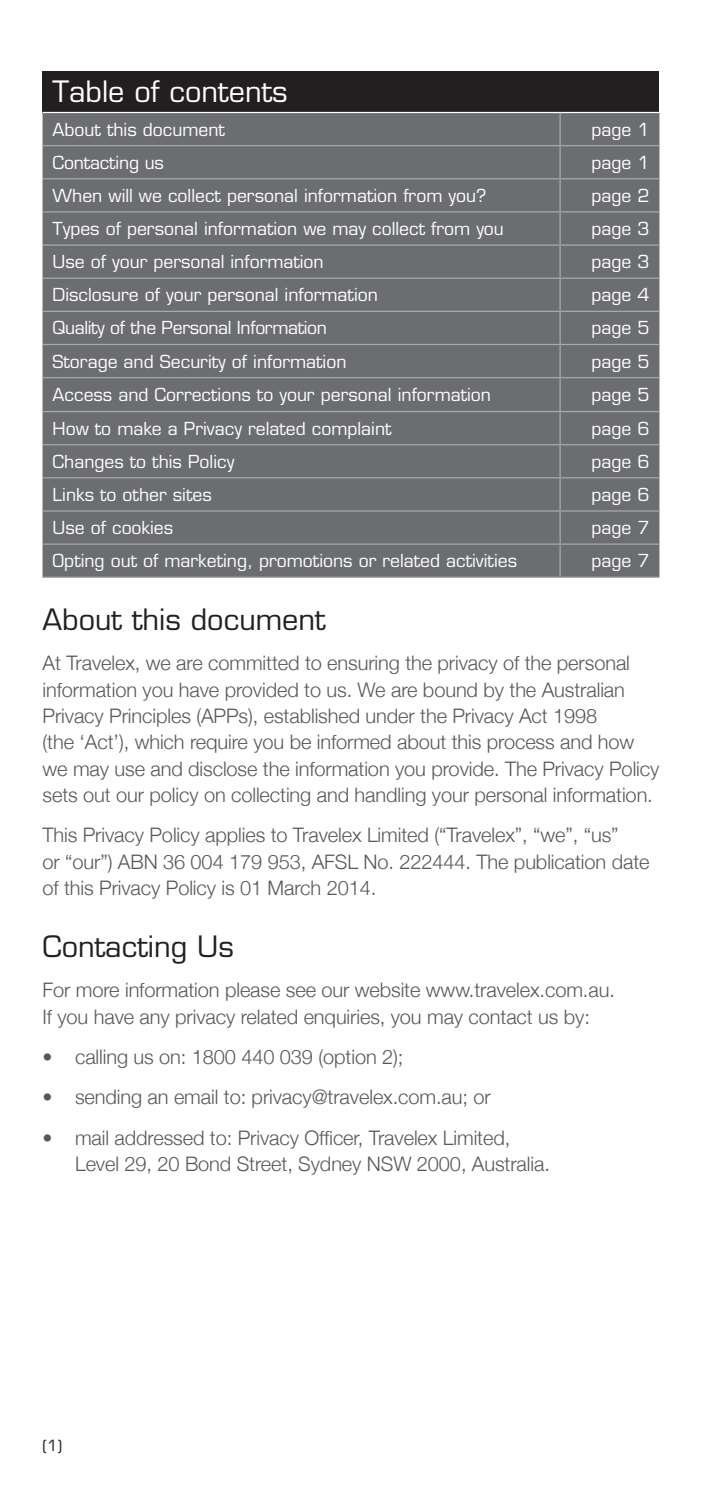
<style>
.page{position:relative;width:702px;height:1489px;background:#fff}
.page>*{position:absolute;margin:0;border:0;box-sizing:border-box;transform-origin:0 0}
.Heading{font:28.75px "Eurostile";color:#231f20}
.Heading-2{font:28.75px "Eurostile";color:#fff}
.Body_Text{font:300 20px/26.2px "Helvetica Neue";letter-spacing:-.005em;color:#57585a}
.Sub_Heading{font:17.5px "Eurostile";color:#fff}
.content_txt{font:17.5px "Eurostile";color:#fff}
.content_txt-2{font:17.5px "Eurostile";letter-spacing:-.02em;color:#fff}
.Body_Text_Tab_2{font:15px "Eurostile";color:#231f20}
</style>
<div class="page">
<div style="left:43px;top:71px;width:616px;height:41px;background:#231f20"></div>
<div style="left:43px;top:113px;width:616px;height:463px;background:#6c6d70"></div>
<hr style="left:559px;top:113px;width:1px;height:32px;background:#a8a9ad">
<hr style="left:560px;top:145px;width:99px;height:1px;background:#a8a9ad">
<hr style="left:559px;top:146px;width:1px;height:32px;background:#a8a9ad">
<hr style="left:43px;top:178px;width:517px;height:1px;background:#a8a9ad">
<hr style="left:560px;top:178px;width:99px;height:1px;background:#a8a9ad">
<hr style="left:559px;top:179px;width:1px;height:32px;background:#a8a9ad">
<hr style="left:43px;top:211px;width:517px;height:1px;background:#a8a9ad">
<hr style="left:560px;top:211px;width:99px;height:1px;background:#a8a9ad">
<hr style="left:559px;top:212px;width:1px;height:32px;background:#a8a9ad">
<hr style="left:43px;top:244px;width:517px;height:2px;background:#a8a9ad">
<hr style="left:560px;top:244px;width:99px;height:2px;background:#a8a9ad">
<hr style="left:559px;top:246px;width:1px;height:31px;background:#a8a9ad">
<hr style="left:43px;top:277px;width:517px;height:2px;background:#a8a9ad">
<hr style="left:560px;top:277px;width:99px;height:2px;background:#a8a9ad">
<hr style="left:559px;top:279px;width:1px;height:32px;background:#a8a9ad">
<hr style="left:43px;top:311px;width:517px;height:1px;background:#a8a9ad">
<hr style="left:560px;top:311px;width:99px;height:1px;background:#a8a9ad">
<hr style="left:559px;top:312px;width:1px;height:32px;background:#a8a9ad">
<hr style="left:43px;top:344px;width:517px;height:1px;background:#a8a9ad">
<hr style="left:560px;top:344px;width:99px;height:1px;background:#a8a9ad">
<hr style="left:559px;top:345px;width:1px;height:32px;background:#a8a9ad">
<hr style="left:43px;top:377px;width:517px;height:1px;background:#a8a9ad">
<hr style="left:560px;top:377px;width:99px;height:1px;background:#a8a9ad">
<hr style="left:559px;top:378px;width:1px;height:33px;background:#a8a9ad">
<hr style="left:43px;top:411px;width:517px;height:1px;background:#a8a9ad">
<hr style="left:560px;top:411px;width:99px;height:1px;background:#a8a9ad">
<hr style="left:559px;top:412px;width:1px;height:32px;background:#a8a9ad">
<hr style="left:43px;top:444px;width:517px;height:1px;background:#a8a9ad">
<hr style="left:560px;top:444px;width:99px;height:1px;background:#a8a9ad">
<hr style="left:559px;top:445px;width:1px;height:32px;background:#a8a9ad">
<hr style="left:43px;top:477px;width:517px;height:1px;background:#a8a9ad">
<hr style="left:560px;top:477px;width:99px;height:1px;background:#a8a9ad">
<hr style="left:559px;top:478px;width:1px;height:32px;background:#a8a9ad">
<hr style="left:43px;top:510px;width:517px;height:1px;background:#a8a9ad">
<hr style="left:560px;top:510px;width:99px;height:1px;background:#a8a9ad">
<hr style="left:559px;top:511px;width:1px;height:32px;background:#a8a9ad">
<hr style="left:43px;top:543px;width:517px;height:1px;background:#a8a9ad">
<hr style="left:560px;top:543px;width:99px;height:1px;background:#a8a9ad">
<hr style="left:559px;top:544px;width:1px;height:32px;background:#a8a9ad">
<hr style="left:43px;top:576px;width:517px;height:2px;background:#a8a9ad">
<hr style="left:560px;top:576px;width:99px;height:2px;background:#a8a9ad">
<hr style="left:43px;top:145px;width:517px;height:1px;background:#a8a9ad">
<p class="Heading-2" style="left:53px;top:75px;width:237px">Table of contents</p>
<p class="content_txt" style="left:53px;top:119px;width:174px">About this document</p>
<p class="Sub_Heading" style="left:591px;top:119px;width:60px">page 1</p>
<p class="content_txt" style="left:53px;top:152px;width:113px">Contacting us</p>
<p class="Sub_Heading" style="left:591px;top:152px;width:60px">page 1</p>
<p class="content_txt" style="left:53px;top:185px;width:435px">When will we collect personal information from you?</p>
<p class="Sub_Heading" style="left:591px;top:185px;width:60px">page 2</p>
<p class="Sub_Heading" style="left:53px;top:218px;width:453px">Types of personal information we may collect from you</p>
<p class="Sub_Heading" style="left:591px;top:218px;width:60px">page 3</p>
<p class="content_txt" style="left:53px;top:251px;width:273px">Use of your personal information</p>
<p class="Sub_Heading" style="left:591px;top:251px;width:60px">page 3</p>
<p class="content_txt" style="left:53px;top:284px;width:327px">Disclosure of your personal information</p>
<p class="Sub_Heading" style="left:591px;top:284px;width:60px">page 4</p>
<p class="content_txt-2" style="left:53px;top:317px;width:276px">Quality of the Personal Information</p>
<p class="Sub_Heading" style="left:591px;top:317px;width:60px">page 5</p>
<p class="content_txt" style="left:53px;top:350px;width:295px">Storage and Security of information</p>
<p class="Sub_Heading" style="left:591px;top:350px;width:60px">page 5</p>
<p class="Sub_Heading" style="left:53px;top:384px;width:440px">Access and Corrections to your personal information</p>
<p class="Sub_Heading" style="left:591px;top:384px;width:60px">page 5</p>
<p class="content_txt" style="left:53px;top:418px;width:340px">How to make a Privacy related complaint</p>
<p class="Sub_Heading" style="left:591px;top:418px;width:60px">page 6</p>
<p class="Sub_Heading" style="left:53px;top:451px;width:183px">Changes to this Policy</p>
<p class="Sub_Heading" style="left:591px;top:451px;width:60px">page 6</p>
<p class="Sub_Heading" style="left:53px;top:484px;width:161px">Links to other sites</p>
<p class="Sub_Heading" style="left:591px;top:484px;width:60px">page 6</p>
<p class="Sub_Heading" style="left:53px;top:517px;width:122px">Use of cookies</p>
<p class="Sub_Heading" style="left:591px;top:517px;width:60px">page 7</p>
<p class="Sub_Heading" style="left:53px;top:550px;width:466px">Opting out of marketing, promotions or related activities</p>
<p class="Sub_Heading" style="left:591px;top:550px;width:60px">page 7</p>
<p class="Heading" style="left:43px;top:602px;width:284px">About this document</p>
<p class="Body_Text" style="left:43px;top:649px;width:618px">At Travelex, we are committed to ensuring the privacy of the personal information you have provided to us. We are bound by the Australian Privacy Principles (APPs), established under the Privacy Act 1998<br>(the ‘Act’), which require you be informed about this process and how we may use and disclose the information you provide. The Privacy Policy sets out our policy on collecting and handling your personal information.</p>
<p class="Body_Text" style="left:43px;top:821px;width:608px">This Privacy Policy applies to Travelex Limited (“Travelex”, “we”, “us”<br>or “our”) ABN 36 004 179 953, AFSL No. 222444. The publication date of this Privacy Policy is 01 March 2014.</p>
<p class="Heading" style="left:43px;top:929px;width:193px">Contacting Us</p>
<p class="Body_Text" style="left:43px;top:976px;width:574px">For more information please see our website www.travelex.com.au.<br>If you have any privacy related enquiries, you may contact us by:</p>
<p class="Body_Text" style="left:43px;top:1043px;width:362px">• calling us on: 1800 440 039 (option 2);</p>
<p class="Body_Text" style="left:43px;top:1083px;width:450px">• sending an email to: privacy@travelex.com.au; or</p>
<p class="Body_Text" style="left:75px;top:1124px;width:476px;text-indent:-32px">• mail addressed to: Privacy Officer, Travelex Limited,<br>Level 29, 20 Bond Street, Sydney NSW 2000, Australia.</p>
<p class="Body_Text_Tab_2" style="left:43px;top:1435px;width:21px">(1)</p>
</div>
